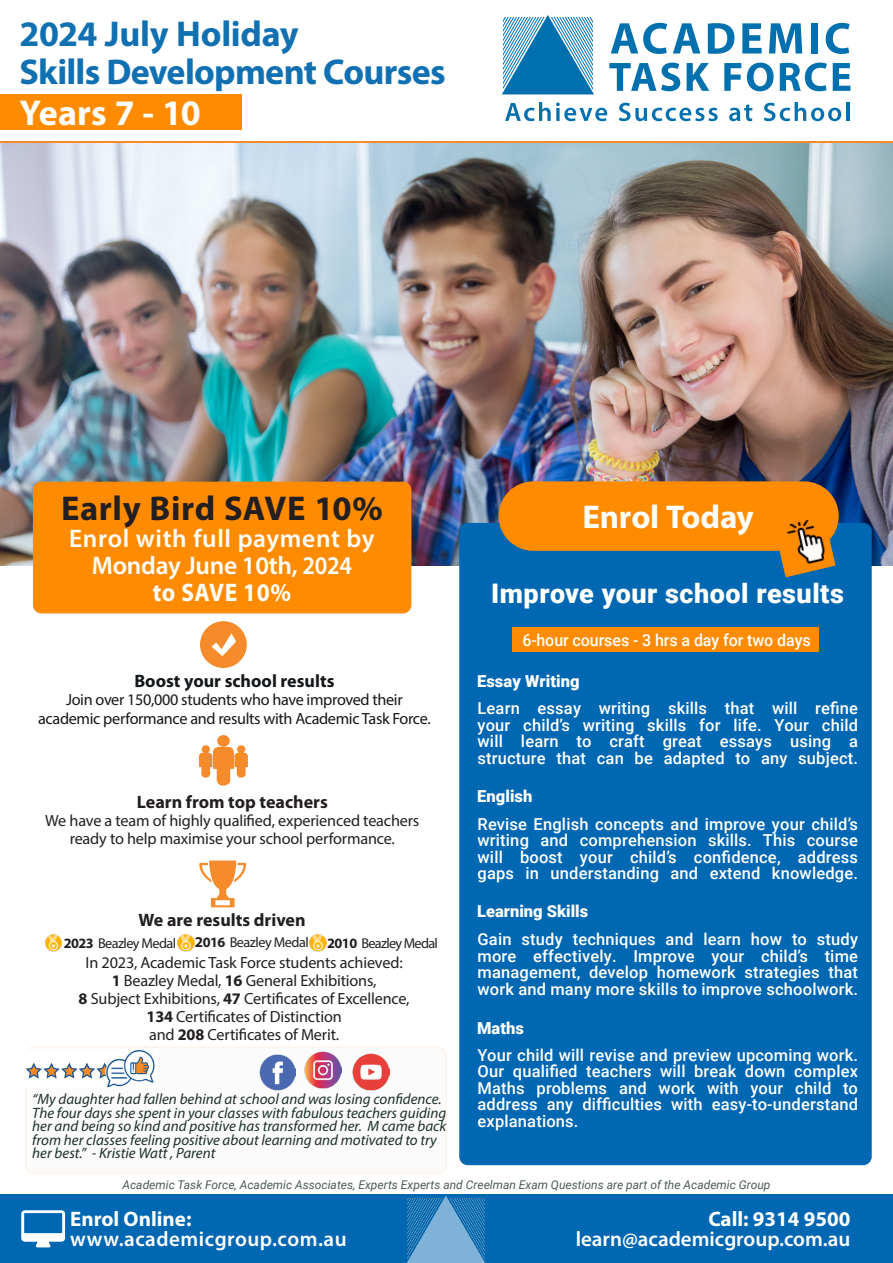
<style>
.page{position:relative;width:893px;height:1263px;background:#fff}
.page>*{position:absolute;margin:0;border:0;box-sizing:border-box;transform-origin:0 0}
.t1{font:700 36px "Myriad Pro";letter-spacing:-.02em;color:#1070b1}
.t2{font:700 36px "Myriad Pro";color:#fff}
.t3{font:700 34.5px "Myriad Pro";letter-spacing:.015em;color:#231f20}
.t4{font:700 33px "Myriad Pro";letter-spacing:-.005em;color:#fff}
.t5{font:900 27px "Roboto";letter-spacing:.02em;color:#fff}
.t6{font:600 25.5px/27px "Myriad Pro";letter-spacing:.015em;color:#fff;text-align:center}
.t7{font:700 25.5px "Myriad Pro";letter-spacing:.025em;color:#fff;scale:.92 1}
.t8{font:600 21px "Myriad Pro";color:#fff}
.t9{font:700 21px "Myriad Pro";color:#fff}
.t10{font:600 21px "Myriad Pro";letter-spacing:.025em;color:#fff}
.t11{font:700 18px "Myriad Pro";color:#231f20}
.t12{font:700 18px "Myriad Pro";color:#14171a}
.t13{font:500 16.5px/16.5px "Roboto";letter-spacing:.01em;color:#fff;text-align:justify}
.t14{font:900 16.5px "Roboto";letter-spacing:.005em;color:#fff}
.t15{font:16.2px "Myriad Pro";letter-spacing:-.01em;color:#231f20}
.t16{font:16.2px/19.5px "Myriad Pro";letter-spacing:-.02em;color:#14171a;text-align:center}
.t17{font:italic 15px/13.5px "Myriad Pro";color:#1c312a}
.t18{font:14.25px "Myriad Pro";letter-spacing:-.04em;color:#231f20}
.t19{font:italic 12px "Roboto";color:#1c312a}
.s1{font-weight:700}
.s2{font-weight:700;font-size:15px}
</style>
<div class="page">
<img style="left:0;top:142px;width:893px;height:424px">
<svg style="left:611px;top:23px;width:56px;height:31px"></svg>
<svg style="left:673px;top:23px;width:27px;height:31px"></svg>
<svg style="left:708px;top:23px;width:26px;height:31px"></svg>
<svg style="left:742px;top:23px;width:20px;height:31px"></svg>
<svg style="left:769px;top:23px;width:33px;height:31px"></svg>
<div style="left:811px;top:23px;width:7px;height:31px;background:#0070af"></div>
<svg style="left:826px;top:23px;width:24px;height:31px"></svg>
<svg style="left:609px;top:63px;width:71px;height:28px"></svg>
<svg style="left:687px;top:63px;width:22px;height:28px"></svg>
<svg style="left:724px;top:63px;width:17px;height:28px"></svg>
<svg style="left:747px;top:63px;width:27px;height:28px"></svg>
<svg style="left:780px;top:63px;width:47px;height:28px"></svg>
<svg style="left:833px;top:63px;width:17px;height:28px"></svg>
<svg style="left:502px;top:15px;width:92px;height:79px"></svg>
<svg style="left:505px;top:102px;width:102px;height:19px"></svg>
<svg style="left:619px;top:103px;width:99px;height:18px"></svg>
<svg style="left:729px;top:104px;width:23px;height:17px"></svg>
<svg style="left:764px;top:102px;width:77px;height:19px"></svg>
<hr style="left:846px;top:102px;width:3px;height:19px;background:#0070af">
<svg style="left:200px;top:621px;width:47px;height:47px"></svg>
<svg style="left:199px;top:860px;width:47px;height:47px"></svg>
<svg style="left:199px;top:735px;width:49px;height:51px"></svg>
<div style="left:26px;top:1047px;width:420px;height:126px;background:#fbfbfb;border-radius:9px"></div>
<div style="left:25px;top:1046px;width:421px;height:128px;border:1px solid #f68c32;border-radius:9px"></div>
<img style="left:25px;top:1050px;width:130px;height:37px">
<img style="left:353px;top:1054px;width:36px;height:36px">
<img style="left:305px;top:1052px;width:36px;height:36px">
<img style="left:259px;top:1054px;width:37px;height:37px">
<div style="left:459px;top:523px;width:413px;height:642px;background:#0067b2;border-radius:9px"></div>
<div style="left:500px;top:482px;width:338px;height:68px;background:#ff8b00;border-radius:34px"></div>
<div style="left:499px;top:481px;width:340px;height:70px;border:2px solid #ff8b00;border-radius:34px"></div>
<svg style="left:773px;top:519px;width:63px;height:59px"></svg>
<div style="left:33px;top:482px;width:378px;height:131px;background:#ff8b00;border-radius:9px"></div>
<div style="left:0;top:1194px;width:893px;height:69px;background:#0067b2"></div>
<svg style="left:21px;top:1210px;width:44px;height:37px"></svg>
<img style="left:407px;top:1195px;width:78px;height:68px">
<div style="left:0;top:95px;width:242px;height:35px;background:#ff8b00"></div>
<img style="left:45px;top:934px;width:17px;height:17px">
<img style="left:177px;top:934px;width:17px;height:17px">
<img style="left:309px;top:934px;width:17px;height:17px">
<div style="left:512px;top:627px;width:306px;height:25px;background:#ff8b00"></div>
<p class="t1" style="left:20px;top:11px;width:281px">2024 July Holiday</p>
<p class="t1" style="left:20px;top:49px;width:428px">Skills Development Courses</p>
<p class="t2" style="left:20px;top:89px;width:183px">Years 7 - 10</p>
<p class="t3" style="left:61px;top:486px;width:323px">Early Bird SAVE 10%</p>
<p class="t4" style="left:582px;top:496px;width:173px">Enrol Today</p>
<p class="t6" style="left:69px;top:524px;width:307px">Enrol with full payment by<br>Monday June 10th, 2024</p>
<p class="t7" style="left:153px;top:576px;width:152px">to SAVE 10%</p>
<p class="t5" style="left:491px;top:575px;width:354px">Improve your school results</p>
<p class="t13" style="left:522px;top:631px;width:290px">6-hour courses - 3 hrs a day for two days</p>
<p class="t12" style="left:134px;top:669px;width:202px">Boost your school results</p>
<p class="t16" style="left:38px;top:689px;width:394px">Join over 150,000 students who have improved their academic performance and results with Academic Task Force.</p>
<p class="t11" style="left:137px;top:790px;width:193px">Learn from top teachers</p>
<p class="t15" style="left:45px;top:810px;width:376px">We have a team of highly qualified, experienced teachers</p>
<p class="t15" style="left:70px;top:828px;width:327px">ready to help maximise your school performance.</p>
<p class="t11" style="left:139px;top:908px;width:169px">We are results driven</p>
<p class="t18" style="left:64px;top:934px;width:114px"><span class="s1">2023</span> Beazley Medal</p>
<p class="t18" style="left:195px;top:934px;width:115px"><span class="s2">2</span><span class="s1">016</span> Beazley Medal</p>
<p class="t18" style="left:327px;top:934px;width:112px"><span class="s1">2010</span> Beazley Medal</p>
<p class="t15" style="left:86px;top:952px;width:319px">In 2023, Academic Task Force students achieved:</p>
<p class="t15" style="left:112px;top:970px;width:266px"><span class="s1">1</span> Beazley Medal, <span class="s1">16</span> General Exhibitions,</p>
<p class="t15" style="left:79px;top:988px;width:332px"><span class="s1">8</span> Subject Exhibitions, <span class="s1">47</span> Certificates of Excellence,</p>
<p class="t15" style="left:146px;top:1006px;width:197px"><span class="s1">134</span> Certificates of Distinction</p>
<p class="t15" style="left:149px;top:1024px;width:192px">and <span class="s1">208</span> Certificates of Merit.</p>
<p class="t17" style="left:32px;top:1092px;width:416px">“My daughter had fallen behind at school and was losing confidence.<br>The four days she spent in your classes with fabulous teachers guiding her and being so kind and positive has transformed her. M came back from her classes feeling positive about learning and motivated to try her best.” - Kristie Watt , Parent</p>
<p class="t14" style="left:477px;top:670px;width:104px">Essay Writing</p>
<p class="t13" style="left:477px;top:699px;width:382px">Learn essay writing skills that will refine your child’s writing skills for life. Your child will learn to craft great essays using a structure that can be adapted to any subject.</p>
<p class="t14" style="left:477px;top:784px;width:57px">English</p>
<p class="t13" style="left:477px;top:815px;width:382px">Revise English concepts and improve your child’s writing and comprehension skills. This course will boost your child’s confidence, address gaps in understanding and extend knowledge.</p>
<p class="t14" style="left:477px;top:900px;width:113px">Learning Skills</p>
<p class="t13" style="left:477px;top:930px;width:382px">Gain study techniques and learn how to study more effectively. Improve your child’s time management, develop homework strategies that work and many more skills to improve schoolwork.</p>
<p class="t14" style="left:477px;top:1017px;width:48px">Maths</p>
<p class="t13" style="left:477px;top:1046px;width:382px">Your child will revise and preview upcoming work.<br>Our qualified teachers will break down complex Maths problems and work with your child to address any difficulties with easy-to-understand explanations.</p>
<p class="t19" style="left:122px;top:1176px;width:649px">Academic Task Force, Academic Associates, Experts Experts and Creelman Exam Questions are part of the Academic Group</p>
<p class="t9" style="left:70px;top:1205px;width:123px">Enrol Online:</p>
<p class="t10" style="left:70px;top:1225px;width:278px">www.academicgroup.com.au</p>
<p class="t9" style="left:708px;top:1205px;width:144px">Call: 9314 9500</p>
<p class="t8" style="left:576px;top:1225px;width:276px">learn@academicgroup.com.au</p>
</div>
